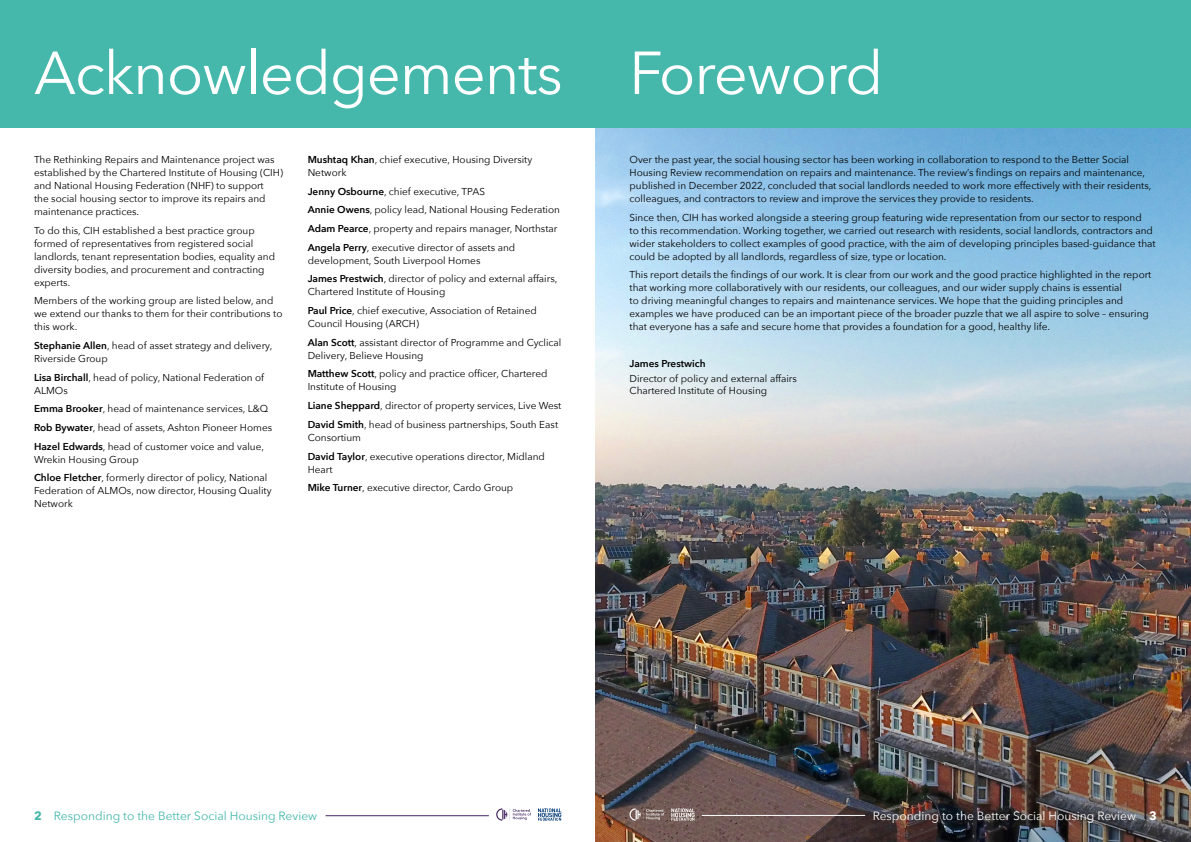
<style>
.page{position:relative;width:1191px;height:842px;background:#fff}
.page>*{position:absolute;margin:0;border:0;box-sizing:border-box;transform-origin:0 0}
.t1{font:60px "Avenir Next";letter-spacing:-.02em;color:#fff}
.t2{font:12px "Avenir Next";color:#fff}
.t3{font:12px "Avenir Next";color:#45b8ab}
.t4{font:700 12px "Avenir Next";color:#45b8ab}
.t5{font:10px/13px "Avenir Next";color:#000}
.t6{font:600 10px "Avenir Next";color:#000}
.s1{font-weight:600}
.s2{font-weight:700}
</style>
<div class="page">
<hr style="left:325px;top:815px;width:164px;height:1px;background:#442563">
<svg style="left:496px;top:808px;width:35px;height:13px"></svg>
<svg style="left:538px;top:808px;width:23px;height:13px"></svg>
<img style="left:595px;top:128px;width:596px;height:714px">
<div style="left:0;top:0;width:605px;height:128px;background:#45b8ab"></div>
<div style="left:595px;top:0;width:596px;height:128px;background:#45b8ab"></div>
<hr style="left:702px;top:815px;width:163px;height:1px;background:#fff">
<svg style="left:629px;top:808px;width:35px;height:13px"></svg>
<svg style="left:671px;top:808px;width:24px;height:13px"></svg>
<h1 class="t1" style="left:34px;top:22px;width:851px">Acknowledgements Foreword</h1>
<p class="t5" style="left:34px;top:153px;width:250px">The Rethinking Repairs and Maintenance project was established by the Chartered Institute of Housing (CIH) and National Housing Federation (NHF) to support<br>the social housing sector to improve its repairs and maintenance practices.</p>
<p class="t5" style="left:34px;top:223px;width:242px">To do this, CIH established a best practice group formed of representatives from registered social landlords, tenant representation bodies, equality and diversity bodies, and procurement and contracting experts.</p>
<p class="t5" style="left:34px;top:294px;width:250px">Members of the working group are listed below, and we extend our thanks to them for their contributions to this work.</p>
<p class="t5" style="left:34px;top:339px;width:240px"><span class="s1">Stephanie Allen</span>, head of asset strategy and delivery,<br>Riverside Group</p>
<p class="t5" style="left:34px;top:370px;width:232px"><span class="s1">Lisa Birchall</span>, head of policy, National Federation of<br>ALMOs</p>
<p class="t5" style="left:34px;top:399px;width:240px;line-height:18.7px"><span class="s1">Emma Brooker</span>, head of maintenance services, L&amp;Q<br><span class="s1">Rob Bywater</span>, head of assets, Ashton Pioneer Homes<br><span class="s1">Hazel Edwards</span>, head of customer voice and value,</p>
<p class="t5" style="left:34px;top:450px;width:235px;line-height:18.7px">Wrekin Housing Group<br><span class="s1">Chloe Fletcher</span>, formerly director of policy, National</p>
<p class="t5" style="left:34px;top:484px;width:239px">Federation of ALMOs, now director, Housing Quality<br>Network</p>
<p class="t5" style="left:308px;top:153px;width:226px"><span class="s1">Mushtaq Khan</span>, chief executive, Housing Diversity<br>Network</p>
<p class="t5" style="left:308px;top:181px;width:254px;line-height:18.7px"><span class="s1">Jenny Osbourne</span>, chief executive, TPAS<br><span class="s1">Annie Owens</span>, policy lead, National Housing Federation <span class="s1">Adam Pearce</span>, property and repairs manager, Northstar <span class="s1">Angela Perry</span>, executive director of assets and</p>
<p class="t5" style="left:308px;top:251px;width:251px;line-height:18.7px">development, South Liverpool Homes<br><span class="s1">James Prestwich</span>, director of policy and external affairs,</p>
<p class="t5" style="left:308px;top:282px;width:231px;line-height:18.7px">Chartered Institute of Housing<br><span class="s1">Paul Price</span>, chief executive, Association of Retained</p>
<p class="t5" style="left:308px;top:314px;width:255px;line-height:18.7px">Council Housing (ARCH)<br><span class="s1">Alan Scott</span>, assistant director of Programme and Cyclical</p>
<p class="t5" style="left:308px;top:346px;width:241px;line-height:18.7px">Delivery, Believe Housing<br><span class="s1">Matthew Scott</span>, policy and practice officer, Chartered</p>
<p class="t5" style="left:308px;top:377px;width:255px;line-height:18.7px">Institute of Housing<br><span class="s1">Liane Sheppard</span>, director of property services, Live West<br><span class="s1">David Smith</span>, head of business partnerships, South East</p>
<p class="t5" style="left:308px;top:428px;width:239px;line-height:18.7px">Consortium<br><span class="s1">David Taylor</span>, executive operations director, Midland</p>
<p class="t5" style="left:308px;top:459px;width:207px;line-height:18.7px">Heart<br><span class="s1">Mike Turner</span>, executive director, Cardo Group</p>
<p class="t5" style="left:629px;top:153px;width:523px">Over the past year, the social housing sector has been working in collaboration to respond to the Better Social Housing Review recommendation on repairs and maintenance. The review’s findings on repairs and maintenance, published in December 2022, concluded that social landlords needed to work more effectively with their residents, colleagues, and contractors to review and improve the services they provide to residents.</p>
<p class="t5" style="left:629px;top:210px;width:527px">Since then, CIH has worked alongside a steering group featuring wide representation from our sector to respond<br>to this recommendation. Working together, we carried out research with residents, social landlords, contractors and wider stakeholders to collect examples of good practice, with the aim of developing principles based-guidance that could be adopted by all landlords, regardless of size, type or location.</p>
<p class="t5" style="left:629px;top:268px;width:523px">This report details the findings of our work. It is clear from our work and the good practice highlighted in the report that working more collaboratively with our residents, our colleagues, and our wider supply chains is essential<br>to driving meaningful changes to repairs and maintenance services. We hope that the guiding principles and examples we have produced can be an important piece of the broader puzzle that we all aspire to solve – ensuring that everyone has a safe and secure home that provides a foundation for a good, healthy life.</p>
<p class="t6" style="left:629px;top:355px;width:78px">James Prestwich</p>
<p class="t5" style="left:629px;top:372px;width:169px;line-height:12px">Director of policy and external affairs<br>Chartered Institute of Housing</p>
<p class="t4" style="left:34px;top:805px;width:9px">2</p>
<p class="t3" style="left:54px;top:806px;width:265px">Responding to the Better Social Housing Review</p>
<p class="t2" style="left:872px;top:806px;width:286px">Responding to the Better Social Housing Review <span class="s2">3</span></p>
</div>
